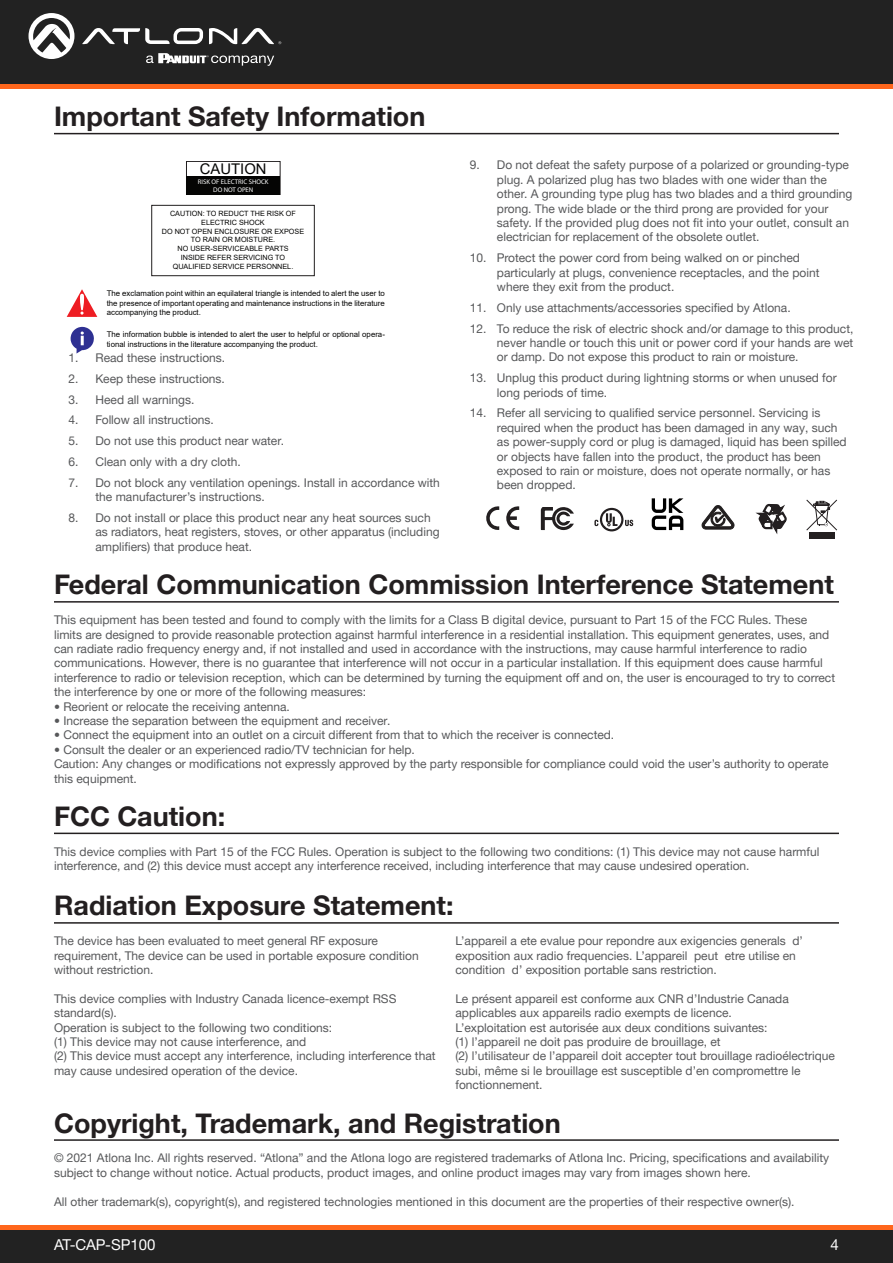
<style>
.page{position:relative;width:893px;height:1263px;background:#fff}
.page>*{position:absolute;margin:0;border:0;box-sizing:border-box;transform-origin:0 0}
.Non_TOC_Section_Head{font:700 27px "Helvetica Neue LTW1 G";color:#231f20}
.t1{font:15px "Helvetica Neue LTW1 G";color:#fff}
.t2{font:14.7px "Arial";color:#050504}
.General_Text{font:12px/14.4px "Helvetica Neue LTW1 G";color:#57585a}
.t3{font:7.8px/9.4px "Arial";color:#050504;text-align:justify}
.t4{font:7.2px/8.7px "Arial";color:#050504;text-align:center}
.t5{font:6.75px/8.1px "Myriad Pro";color:#fff;text-align:center}
</style>
<div class="page">
<div style="left:0;top:1227px;width:893px;height:36px;background:#222"></div>
<div style="left:0;top:0;width:893px;height:84px;background:#222"></div>
<svg style="left:82px;top:28px;width:121px;height:16px"></svg>
<svg style="left:209px;top:28px;width:72px;height:16px"></svg>
<svg style="left:29px;top:13px;width:45px;height:46px"></svg>
<svg style="left:146px;top:53px;width:128px;height:13px"></svg>
<hr style="left:0;top:84px;width:893px;height:4px;background:#ff661c">
<hr style="left:0;top:1225px;width:893px;height:4px;background:#ff661c">
<hr style="left:54px;top:601px;width:785px;height:2px;background:#231f20">
<hr style="left:54px;top:833px;width:785px;height:1px;background:#231f20">
<hr style="left:54px;top:922px;width:785px;height:2px;background:#231f20">
<hr style="left:54px;top:1139px;width:785px;height:2px;background:#231f20">
<div style="left:151px;top:205px;width:164px;height:71px;border:1px solid #211e1e"></div>
<div style="left:186px;top:161px;width:94px;height:34px;border:1px solid #201d1e"></div>
<div style="left:186px;top:176px;width:94px;height:18px;background:#050504"></div>
<svg style="left:67px;top:289px;width:30px;height:28px"></svg>
<svg style="left:71px;top:327px;width:23px;height:26px"></svg>
<hr style="left:54px;top:133px;width:785px;height:1px;background:#231f20">
<svg style="left:506px;top:506px;width:13px;height:24px"></svg>
<svg style="left:486px;top:506px;width:13px;height:24px"></svg>
<svg style="left:541px;top:507px;width:33px;height:23px"></svg>
<svg style="left:594px;top:508px;width:39px;height:23px"></svg>
<svg style="left:701px;top:505px;width:33px;height:24px"></svg>
<svg style="left:755px;top:503px;width:32px;height:31px"></svg>
<div style="left:809px;top:532px;width:26px;height:6px;background:#231f20"></div>
<svg style="left:806px;top:499px;width:31px;height:32px"></svg>
<svg style="left:652px;top:498px;width:31px;height:32px"></svg>
<p class="Non_TOC_Section_Head" style="left:54px;top:100px;width:373px">Important Safety Information</p>
<p class="t2" style="left:200px;top:159px;width:68px">CAUTION</p>
<p class="t5" style="left:198px;top:178px;width:72px">RISK OF ELECTRIC SHOCK<br>DO NOT OPEN</p>
<p class="t4" style="left:162px;top:209px;width:144px">CAUTION: TO REDUCT THE RISK OF<br>ELECTRIC SHOCK<br>DO NOT OPEN ENCLOSURE OR EXPOSE<br>TO RAIN OR MOISTURE.<br>NO USER-SERVICEABLE PARTS<br>INSIDE REFER SERVICING TO<br>QUALIFIED SERVICE PERSONNEL.</p>
<p class="t3" style="left:107px;top:289px;width:280px">The exclamation point within an equilateral triangle is intended to alert the user to the presence of important operating and maintenance instructions in the literature accompanying the product.</p>
<p class="t3" style="left:107px;top:330px;width:280px">The information bubble is intended to alert the user to helpful or optional opera&shy;tional instructions in the literature accompanying the product.</p>
<p class="General_Text" style="left:68px;top:350px;width:158px">1. Read these instructions.</p>
<p class="General_Text" style="left:68px;top:371px;width:158px">2. Keep these instructions.</p>
<p class="General_Text" style="left:68px;top:392px;width:127px">3. Heed all warnings.</p>
<p class="General_Text" style="left:68px;top:413px;width:147px">4. Follow all instructions.</p>
<p class="General_Text" style="left:68px;top:434px;width:217px">5. Do not use this product near water.</p>
<p class="General_Text" style="left:68px;top:454px;width:174px">6. Clean only with a dry cloth.</p>
<p class="General_Text" style="left:95px;top:475px;width:346px;text-indent:-27px">7. Do not block any ventilation openings. Install in accordance with the manufacturer’s instructions.</p>
<p class="General_Text" style="left:95px;top:510px;width:346px;text-indent:-27px">8. Do not install or place this product near any heat sources such as radiators, heat registers, stoves, or other apparatus (including amplifiers) that produce heat.</p>
<p class="General_Text" style="left:497px;top:158px;width:357px;text-indent:-27px">9. Do not defeat the safety purpose of a polarized or grounding-type plug. A polarized plug has two blades with one wider than the other. A grounding type plug has two blades and a third grounding prong. The wide blade or the third prong are provided for your safety. If the provided plug does not fit into your outlet, consult an electrician for replacement of the obsolete outlet.</p>
<p class="General_Text" style="left:497px;top:251px;width:324px;text-indent:-27px">10. Protect the power cord from being walked on or pinched particularly at plugs, convenience receptacles, and the point where they exit from the product.</p>
<p class="General_Text" style="left:470px;top:300px;width:322px">11. Only use attachments/accessories specified by Atlona.</p>
<p class="General_Text" style="left:497px;top:321px;width:358px;text-align:justify;text-indent:-27px">12. To reduce the risk of electric shock and/or damage to this product, never handle or touch this unit or power cord if your hands are wet or damp. Do not expose this product to rain or moisture.</p>
<p class="General_Text" style="left:497px;top:371px;width:341px;text-indent:-27px">13. Unplug this product during lightning storms or when unused for long periods of time.</p>
<p class="General_Text" style="left:497px;top:406px;width:351px;text-indent:-27px">14. Refer all servicing to qualified service personnel. Servicing is required when the product has been damaged in any way, such as power-supply cord or plug is damaged, liquid has been spilled or objects have fallen into the product, the product has been exposed to rain or moisture, does not operate normally, or has been dropped.</p>
<p class="Non_TOC_Section_Head" style="left:54px;top:568px;width:781px">Federal Communication Commission Interference Statement</p>
<p class="General_Text" style="left:54px;top:613px;width:783px">This equipment has been tested and found to comply with the limits for a Class B digital device, pursuant to Part 15 of the FCC Rules. These limits are designed to provide reasonable protection against harmful interference in a residential installation. This equipment generates, uses, and can radiate radio frequency energy and, if not installed and used in accordance with the instructions, may cause harmful interference to radio communications. However, there is no guarantee that interference will not occur in a particular installation. If this equipment does cause harmful interference to radio or television reception, which can be determined by turning the equipment off and on, the user is encouraged to try to correct the interference by one or more of the following measures:</p>
<p class="General_Text" style="left:54px;top:699px;width:237px">• Reorient or relocate the receiving antenna.</p>
<p class="General_Text" style="left:54px;top:713px;width:338px">• Increase the separation between the equipment and receiver.</p>
<p class="General_Text" style="left:54px;top:728px;width:562px">• Connect the equipment into an outlet on a circuit different from that to which the receiver is connected.</p>
<p class="General_Text" style="left:54px;top:742px;width:362px">• Consult the dealer or an experienced radio/TV technician for help.</p>
<p class="General_Text" style="left:54px;top:757px;width:776px">Caution: Any changes or modifications not expressly approved by the party responsible for compliance could void the user’s authority to operate this equipment.</p>
<p class="Non_TOC_Section_Head" style="left:54px;top:799px;width:173px">FCC Caution:</p>
<p class="General_Text" style="left:54px;top:844px;width:767px">This device complies with Part 15 of the FCC Rules. Operation is subject to the following two conditions: (1) This device may not cause harmful interference, and (2) this device must accept any interference received, including interference that may cause undesired operation.</p>
<p class="Non_TOC_Section_Head" style="left:54px;top:889px;width:401px">Radiation Exposure Statement:</p>
<p class="General_Text" style="left:54px;top:934px;width:366px">The device has been evaluated to meet general RF exposure requirement, The device can be used in portable exposure condition without restriction.</p>
<p class="General_Text" style="left:54px;top:991px;width:344px">This device complies with Industry Canada licence-exempt RSS standard(s).</p>
<p class="General_Text" style="left:54px;top:1020px;width:280px">Operation is subject to the following two conditions:</p>
<p class="General_Text" style="left:54px;top:1034px;width:254px">(1) This device may not cause interference, and</p>
<p class="General_Text" style="left:54px;top:1049px;width:383px">(2) This device must accept any interference, including interference that may cause undesired operation of the device.</p>
<p class="General_Text" style="left:455px;top:934px;width:349px">L’appareil a ete evalue pour repondre aux exigencies generals d’ exposition aux radio frequencies. L’appareil peut etre utilise en condition d’ exposition portable sans restriction.</p>
<p class="General_Text" style="left:455px;top:991px;width:335px">Le présent appareil est conforme aux CNR d’Industrie Canada applicables aux appareils radio exempts de licence.</p>
<p class="General_Text" style="left:455px;top:1020px;width:314px">L’exploitation est autorisée aux deux conditions suivantes:</p>
<p class="General_Text" style="left:455px;top:1034px;width:267px">(1) l’appareil ne doit pas produire de brouillage, et</p>
<p class="General_Text" style="left:455px;top:1049px;width:381px">(2) l’utilisateur de l’appareil doit accepter tout brouillage radioélectrique subi, même si le brouillage est susceptible d’en compromettre le fonctionnement.</p>
<p class="Non_TOC_Section_Head" style="left:54px;top:1106px;width:508px">Copyright, Trademark, and Registration</p>
<p class="General_Text" style="left:54px;top:1151px;width:777px">© 2021 Atlona Inc. All rights reserved. “Atlona” and the Atlona logo are registered trademarks of Atlona Inc. Pricing, specifications and availability subject to change without notice. Actual products, product images, and online product images may vary from images shown here.</p>
<p class="General_Text" style="left:54px;top:1194px;width:742px">All other trademark(s), copyright(s), and registered technologies mentioned in this document are the properties of their respective owner(s).</p>
<p class="t1" style="left:54px;top:1235px;width:103px">AT-CAP-SP100</p>
<p class="t1" style="left:831px;top:1235px;width:10px">4</p>
</div>
